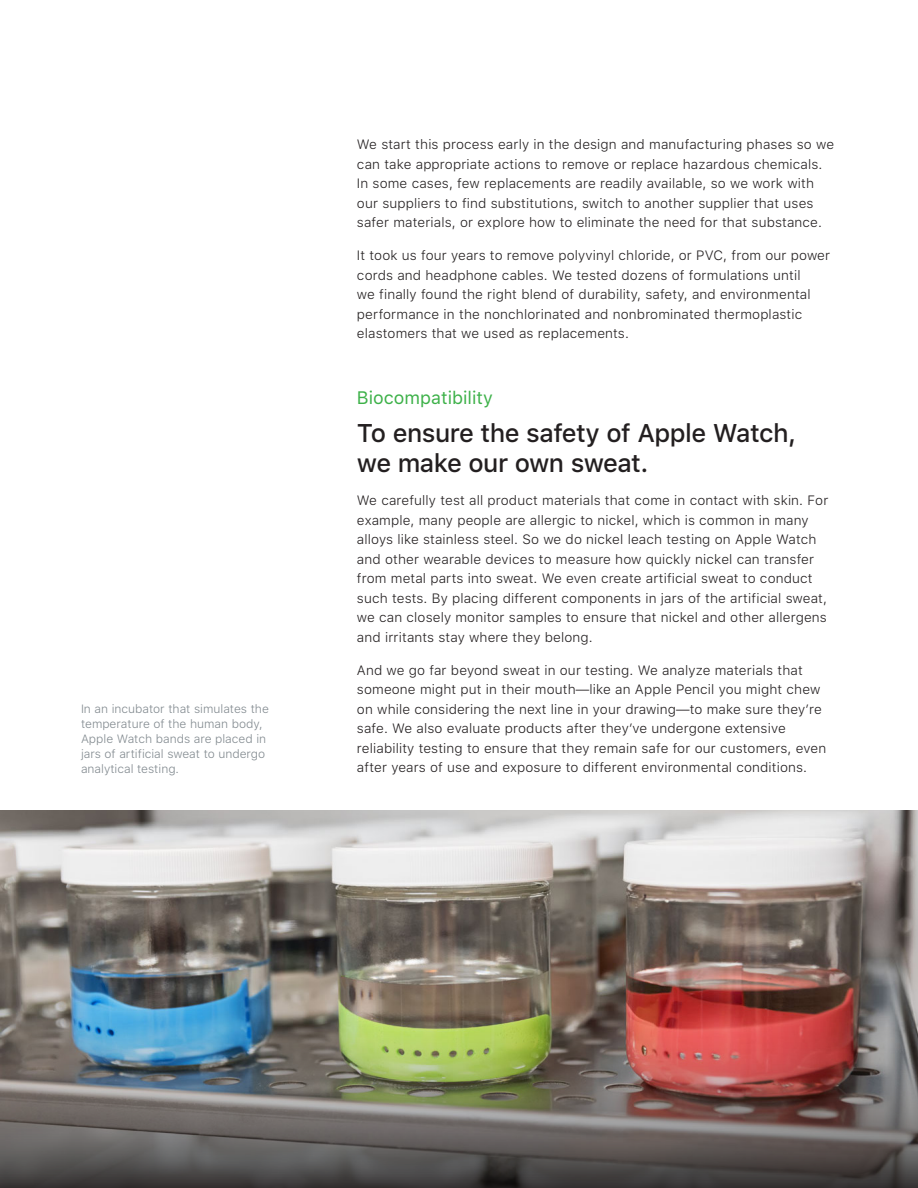
<style>
.page{position:relative;width:918px;height:1188px;background:#fff}
.page>*{position:absolute;margin:0;border:0;box-sizing:border-box;transform-origin:0 0}
.Lvl_1_head{font:500 25.5px/30px "SF Pro Text";letter-spacing:-.02em;color:#231f20}
.Green_Head_Above_Lvl{font:18px "SF Pro Text";color:#3db149}
.body{font:300 13.5px/19.5px "SF Pro Text";letter-spacing:.01em;color:#231f20}
.t1{font:300 12px/15px "SF Pro Text";color:#737c82}
</style>
<div class="page">
<img style="left:0;top:810px;width:918px;height:123px">
<img style="left:0;top:933px;width:918px;height:255px">
<p class="t1" style="left:81px;top:702px;width:189px">In an incubator that simulates the temperature of the human body,<br>Apple Watch bands are placed in jars of artificial sweat to undergo analytical testing.</p>
<p class="body" style="left:357px;top:135px;width:479px">We start this process early in the design and manufacturing phases so we can take appropriate actions to remove or replace hazardous chemicals.<br>In some cases, few replacements are readily available, so we work with our suppliers to find substitutions, switch to another supplier that uses safer materials, or explore how to eliminate the need for that substance.</p>
<p class="body" style="left:357px;top:246px;width:475px">It took us four years to remove polyvinyl chloride, or PVC, from our power cords and headphone cables. We tested dozens of formulations until<br>we finally found the right blend of durability, safety, and environmental performance in the nonchlorinated and nonbrominated thermoplastic elastomers that we used as replacements.</p>
<h2 class="Green_Head_Above_Lvl" style="left:357px;top:385px;width:137px">Biocompatibility</h2>
<h2 class="Lvl_1_head" style="left:357px;top:419px;width:441px">To ensure the safety of Apple Watch, we make our own sweat.</h2>
<p class="body" style="left:357px;top:491px;width:473px">We carefully test all product materials that come in contact with skin. For example, many people are allergic to nickel, which is common in many alloys like stainless steel. So we do nickel leach testing on Apple Watch and other wearable devices to measure how quickly nickel can transfer from metal parts into sweat. We even create artificial sweat to conduct such tests. By placing different components in jars of the artificial sweat, we can closely monitor samples to ensure that nickel and other allergens and irritants stay where they belong.</p>
<p class="body" style="left:357px;top:661px;width:471px">And we go far beyond sweat in our testing. We analyze materials that someone might put in their mouth—like an Apple Pencil you might chew on while considering the next line in your drawing—to make sure they’re safe. We also evaluate products after they’ve undergone extensive reliability testing to ensure that they remain safe for our customers, even after years of use and exposure to different environmental conditions.</p>
</div>
